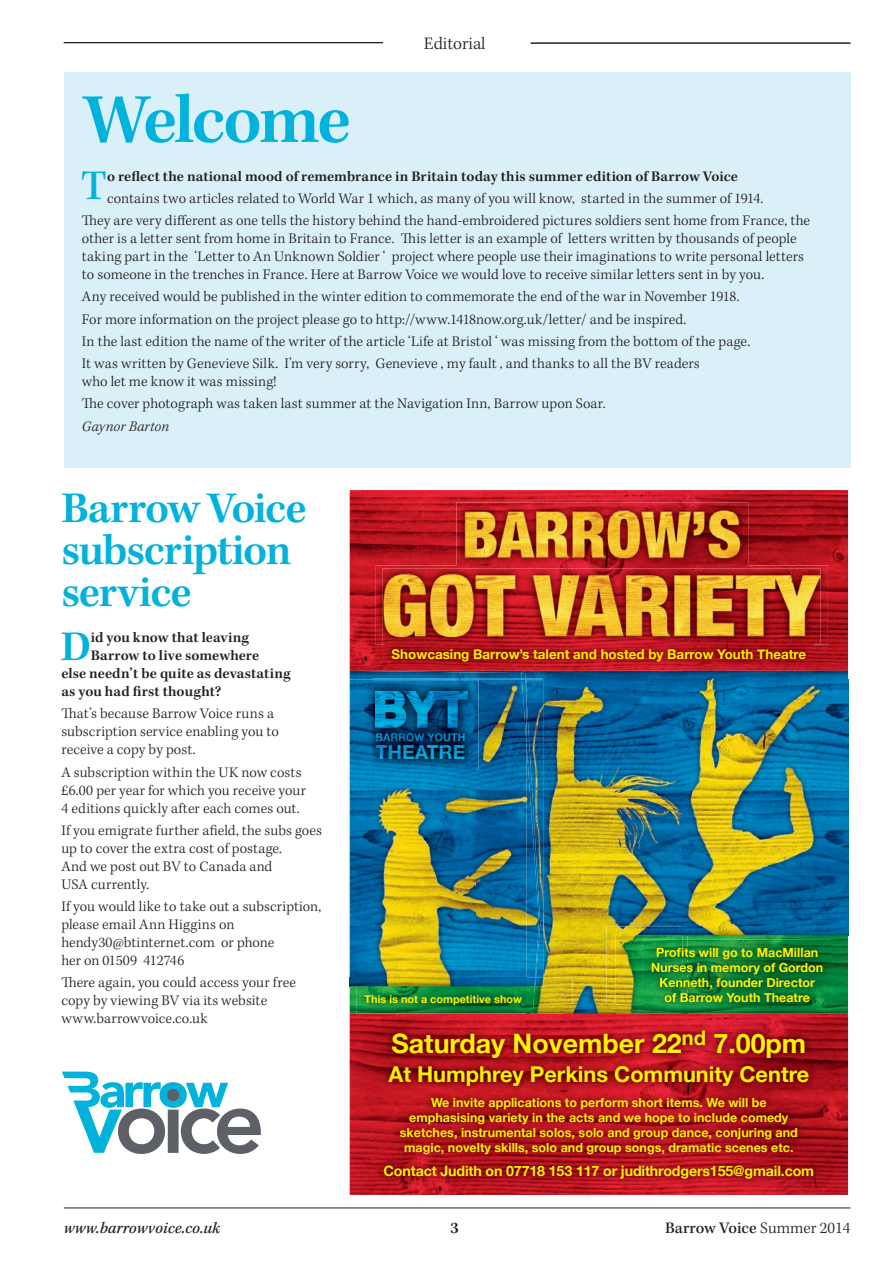
<style>
.page{position:relative;width:893px;height:1263px;background:#fff}
.page>*{position:absolute;margin:0;border:0;box-sizing:border-box;transform-origin:0 0}
.t1{font:600 72px "Kepler Std";letter-spacing:-.04em;color:#00b2dc}
.t2{font:600 45px/42px "Kepler Std";letter-spacing:-.025em;color:#00b2dc}
.t3{font:600 43.5px "Kepler Std";color:#00b2dc}
.t4{font:500 43.5px "Kepler Std";color:#00b2dc}
.t5{font:700 26.85px "Helvetica Neue";color:#fff101}
.t6{font:700 21.75px "Helvetica Neue";color:#fff101}
.t7{font:300 18px "Kepler Std";color:#231f20}
.t8{font:italic 500 16.5px "Kepler Std";color:#231f20}
.t9{font:500 16.5px "Kepler Std";color:#231f20}
.t10{font:600 16.5px "Kepler Std";color:#231f20}
.t11{font:300 15px/18px "Kepler Std";letter-spacing:.005em;color:#231f20}
.t12{font:600 15px "Kepler Std";letter-spacing:.01em;color:#231f20}
.t13{font:italic 300 15px "Kepler Std";letter-spacing:.01em;color:#231f20}
.t14{font:700 14.25px "Helvetica Neue";letter-spacing:-.01em;color:#fff101}
.t15{font:700 13.35px "Helvetica Neue";color:#fff101}
.t16{font:700 12.6px/15px "Helvetica Neue";color:#fff101;text-align:center}
.t17{font:700 10.95px "Helvetica Neue";color:#fff101}
.s1{font-weight:300}
</style>
<div class="page">
<hr style="left:64px;top:1208px;width:786px;height:1px;background:#231f20">
<hr style="left:64px;top:42px;width:320px;height:1px;background:#231f20">
<hr style="left:531px;top:43px;width:319px;height:1px;background:#231f20">
<div style="left:64px;top:72px;width:786px;height:396px;background:#d9f0f8"></div>
<img style="left:350px;top:490px;width:498px;height:181px">
<img style="left:456px;top:502px;width:292px;height:64px">
<img style="left:461px;top:507px;width:280px;height:56px">
<img style="left:376px;top:566px;width:452px;height:79px">
<img style="left:382px;top:568px;width:438px;height:76px">
<img style="left:384px;top:640px;width:430px;height:29px">
<img style="left:684px;top:671px;width:164px;height:255px">
<img style="left:350px;top:671px;width:476px;height:8px">
<img style="left:350px;top:679px;width:23px;height:307px">
<img style="left:364px;top:680px;width:111px;height:89px">
<img style="left:373px;top:680px;width:149px;height:29px">
<img style="left:475px;top:709px;width:51px;height:268px">
<img style="left:373px;top:769px;width:102px;height:208px">
<img style="left:373px;top:679px;width:148px;height:1px">
<img style="left:375px;top:691px;width:93px;height:67px">
<img style="left:373px;top:977px;width:153px;height:9px">
<img style="left:350px;top:986px;width:7px;height:19px">
<img style="left:357px;top:986px;width:176px;height:19px">
<img style="left:365px;top:995px;width:157px;height:10px">
<img style="left:687px;top:926px;width:161px;height:88px">
<img style="left:687px;top:940px;width:144px;height:70px">
<img style="left:687px;top:948px;width:131px;height:11px">
<img style="left:687px;top:963px;width:136px;height:11px">
<img style="left:687px;top:978px;width:128px;height:11px">
<img style="left:687px;top:993px;width:122px;height:9px">
<img style="left:682px;top:681px;width:5px;height:245px">
<img style="left:683px;top:940px;width:4px;height:8px">
<img style="left:543px;top:679px;width:139px;height:267px">
<svg style="left:682px;top:672px;width:2px;height:9px"></svg>
<img style="left:526px;top:680px;width:17px;height:1px">
<img style="left:522px;top:680px;width:4px;height:62px">
<svg style="left:521px;top:673px;width:22px;height:7px"></svg>
<img style="left:543px;top:946px;width:64px;height:59px">
<img style="left:526px;top:681px;width:17px;height:296px">
<img style="left:526px;top:694px;width:14px;height:283px">
<img style="left:543px;top:977px;width:30px;height:28px">
<svg style="left:526px;top:977px;width:17px;height:9px"></svg>
<img style="left:533px;top:986px;width:31px;height:28px">
<img style="left:607px;top:926px;width:75px;height:79px">
<svg style="left:682px;top:926px;width:5px;height:14px"></svg>
<img style="left:615px;top:935px;width:68px;height:79px">
<img style="left:643px;top:940px;width:40px;height:70px">
<img style="left:657px;top:948px;width:26px;height:11px">
<img style="left:652px;top:963px;width:31px;height:11px">
<img style="left:660px;top:978px;width:23px;height:11px">
<img style="left:665px;top:993px;width:18px;height:9px">
<img style="left:350px;top:1005px;width:176px;height:9px">
<img style="left:357px;top:1005px;width:169px;height:8px">
<svg style="left:683px;top:948px;width:4px;height:66px"></svg>
<svg style="left:526px;top:1005px;width:7px;height:9px"></svg>
<img style="left:573px;top:1005px;width:34px;height:9px">
<svg style="left:564px;top:1005px;width:9px;height:9px"></svg>
<svg style="left:607px;top:1005px;width:8px;height:9px"></svg>
<img style="left:350px;top:1014px;width:498px;height:181px">
<img style="left:376px;top:1022px;width:446px;height:165px">
<svg style="left:62px;top:1071px;width:199px;height:83px"></svg>
<h1 class="t1" style="left:83px;top:79px;width:269px">Welcome</h1>
<p class="t7" style="left:424px;top:33px;width:63px">Editorial</p>
<p class="t7" style="left:429px;top:33px;width:54px">Header</p>
<h3 class="t4" style="left:81px;top:160px;width:27px">T</h3>
<p class="t12" style="left:107px;top:167px;width:632px">o reflect the national mood of remembrance in Britain today this summer edition of Barrow Voice</p>
<p class="t11" style="left:82px;top:188px;width:730px;line-height:22.2px;text-indent:25px">contains two articles related to World War 1 which, as many of you will know, started in the summer of 1914.<br>They are very different as one tells the history behind the hand-embroidered pictures soldiers sent home from France, the</p>
<p class="t11" style="left:82px;top:230px;width:724px">other is a letter sent from home in Britain to France. This letter is an example of letters written by thousands of people taking part in the ‘Letter to An Unknown Soldier ‘ project where people use their imaginations to write personal letters to someone in the trenches in France. Here at Barrow Voice we would love to receive similar letters sent in by you.</p>
<p class="t11" style="left:82px;top:286px;width:670px;line-height:22.2px">Any received would be published in the winter edition to commemorate the end of the war in November 1918.<br>For more information on the project please go to http://www.1418now.org.uk/letter/ and be inspired.<br>In the last edition the name of the writer of the article ‘Life at Bristol ‘ was missing from the bottom of the page.<br>It was written by Genevieve Silk. I’m very sorry, Genevieve , my fault , and thanks to all the BV readers</p>
<p class="t11" style="left:82px;top:371px;width:525px;line-height:22.2px">who let me know it was missing!<br>The cover photograph was taken last summer at the Navigation Inn, Barrow upon Soar.</p>
<p class="t13" style="left:82px;top:417px;width:89px">Gaynor Barton</p>
<h2 class="t2" style="left:61px;top:488px;width:247px">Barrow Voice subscription service</h2>
<h3 class="t3" style="left:61px;top:622px;width:32px">D</h3>
<p class="t12" style="left:91px;top:629px;width:160px">id you know that leaving</p>
<p class="t12" style="left:91px;top:647px;width:170px">Barrow to live somewhere</p>
<p class="t12" style="left:61px;top:665px;width:231px">else needn’t be quite as devastating</p>
<p class="t12" style="left:61px;top:683px;width:161px">as you had first thought?</p>
<p class="t11" style="left:61px;top:705px;width:219px">That’s because Barrow Voice runs a subscription service enabling you to receive a copy by post.</p>
<p class="t11" style="left:61px;top:763px;width:246px">A subscription within the UK now costs £6.00 per year for which you receive your<br>4 editions quickly after each comes out.</p>
<p class="t11" style="left:61px;top:822px;width:262px">If you emigrate further afield, the subs goes up to cover the extra cost of postage.<br>And we post out BV to Canada and<br>USA currently.</p>
<p class="t11" style="left:61px;top:898px;width:262px">If you would like to take out a subscription, please email Ann Higgins on hendy30@btinternet.com or phone<br>her on 01509 412746</p>
<p class="t11" style="left:61px;top:974px;width:236px">There again, you could access your free copy by viewing BV via its website www.barrowvoice.co.uk</p>
<p class="t15" style="left:392px;top:643px;width:416px">Showcasing Barrow’s talent and hosted by Barrow Youth Theatre</p>
<p class="t16" style="left:651px;top:945px;width:174px">Profits will go to MacMillan<br>Nurses in memory of Gordon<br>Kenneth, founder Director<br>of Barrow Youth Theatre</p>
<h3 class="t5" style="left:391px;top:1022px;width:416px">Saturday November 22<sup>nd</sup> 7.00pm</h3>
<h3 class="t6" style="left:388px;top:1057px;width:422px">At Humphrey Perkins Community Centre</h3>
<p class="t16" style="left:400px;top:1095px;width:400px">We invite applications to perform short items. We will be emphasising variety in the acts and we hope to include comedy sketches, instrumental solos, solo and group dance, conjuring and magic, novelty skills, solo and group songs, dramatic scenes etc.</p>
<p class="t14" style="left:384px;top:1160px;width:432px">Contact Judith on 07718 153 117 or judithrodgers155@gmail.com</p>
<p class="t17" style="left:365px;top:991px;width:159px">This is not a competitive show</p>
<p class="t8" style="left:64px;top:1218px;width:158px">www.barrowvoice.co.uk</p>
<p class="t10" style="left:451px;top:1218px;width:10px">3</p>
<p class="t9" style="left:665px;top:1218px;width:187px">Barrow Voice <span class="s1">Summer 2014</span></p>
</div>
